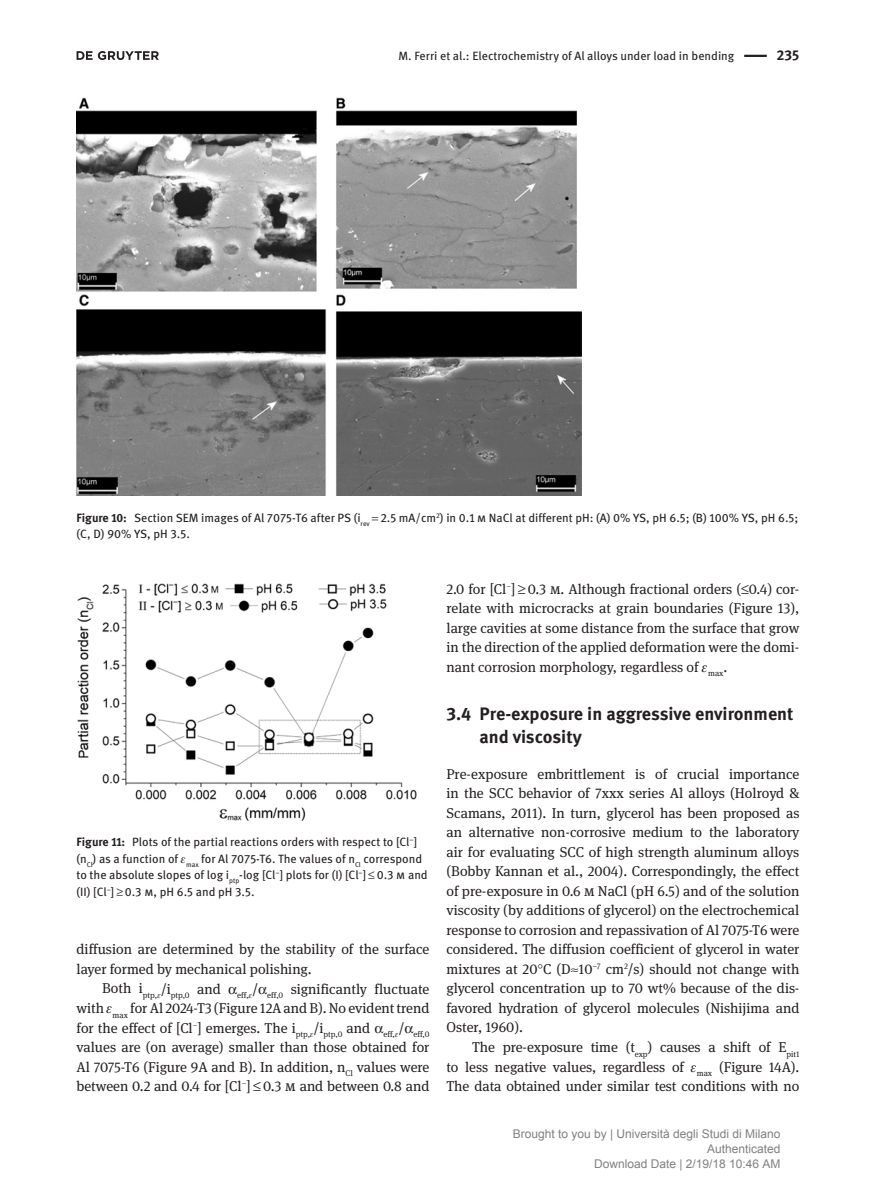
<style>
.page{position:relative;width:893px;height:1191px;background:#fff}
.page>*{position:absolute;margin:0;border:0;box-sizing:border-box;transform-origin:0 0}
.t1{font:700 18px/22.5px "DG Meta Science";letter-spacing:-.005em;color:#231f20}
.t2{font:14.25px/19.5px "DG Meta Serif Science";color:#231f20;text-align:justify}
.t3{font:700 14.25px "DG Meta Science";color:#231f20}
.t4{font:12px/16.5px "DG Meta Science";color:#231f20}
.t5{font:12px/15px "Arial";color:#808080;text-align:right}
.s1{font-weight:700}
</style>
<div class="page">
<hr style="left:744px;top:55px;width:23px;height:2px;background:#231f20">
<img style="left:77px;top:98px;width:505px;height:397px">
<img style="left:77px;top:583px;width:340px;height:237px">
<svg style="left:77px;top:51px;width:82px;height:9px"></svg>
<p class="t4" style="left:399px;top:47px;width:337px">M. Ferri et al.: Electrochemistry of Al alloys under load in bending</p>
<p class="t3" style="left:776px;top:44px;width:24px">235</p>
<p class="t4" style="left:77px;top:509px;width:723px"><span class="s1">Figure 10:</span> Section SEM images of Al 7075-T6 after PS (i<sub>rev</sub> 2.5 mA/cm<sup>2</sup>) in 0.1 m NaCl at different pH: (A) 0% YS, pH 6.5; (B) 100% YS, pH 6.5; (C, D) 90% YS, pH 3.5.</p>
<p class="t4" style="left:77px;top:833px;width:353px"><span class="s1">Figure 11:</span> Plots of the partial reactions orders with respect to [Cl<sup>−</sup>] (n<sub>Cl</sub>) as a function of <sub>max</sub> for Al 7075-T6. The values of n<sub>Cl</sub> correspond to the absolute slopes of log i<sub>ptp</sub>-log [Cl<sup>−</sup>] plots for (I) [Cl<sup>−</sup>] ≤ 0.3 m and (II) [Cl<sup>−</sup>] ≥ 0.3 m, pH 6.5 and pH 3.5.</p>
<p class="t2" style="left:77px;top:939px;width:354px">diffusion are determined by the stability of the surface layer formed by mechanical polishing.</p>
<p class="t2" style="left:77px;top:978px;width:354px;text-indent:26px">Both i<sub>ptp,</sub> /i<sub>ptp,0</sub> and <sub>eff,</sub> / <sub>eff,0</sub> significantly fluctuate with <sub>max</sub> for Al 2024-T3 (Figure 12A and B). No evident trend for the effect of [Cl<sup>−</sup>] emerges. The i<sub>ptp,</sub> /i<sub>ptp,0</sub> and <sub>eff,</sub> / <sub>eff,0 </sub>values are (on average) smaller than those obtained for Al 7075-T6 (Figure 9A and B). In addition, n<sub>Cl</sub> values were between 0.2 and 0.4 for [Cl<sup>−</sup>] ≤ 0.3 m and between 0.8 and</p>
<p class="t2" style="left:446px;top:578px;width:354px">2.0 for [Cl<sup>−</sup>] ≥ 0.3 m. Although fractional orders (≤0.4) cor&shy;relate with microcracks at grain boundaries (Figure 13), large cavities at some distance from the surface that grow in the direction of the applied deformation were the domi&shy;nant corrosion morphology, regardless of <sub>max</sub>.</p>
<p class="t1" style="left:480px;top:702px;width:315px;text-indent:-33px">3.4 Pre-exposure in aggressive environment and viscosity</p>
<p class="t2" style="left:446px;top:764px;width:354px">Pre-exposure embrittlement is of crucial importance in the SCC behavior of 7xxx series Al alloys (Holroyd &amp; Scamans, 2011). In turn, glycerol has been proposed as an alternative non-corrosive medium to the laboratory air for evaluating SCC of high strength aluminum alloys (Bobby Kannan et al., 2004). Correspondingly, the effect of pre-exposure in 0.6 m NaCl (pH 6.5) and of the solution viscosity (by additions of glycerol) on the electrochemical response to corrosion and repassivation of Al 7075-T6 were considered. The diffusion coefficient of glycerol in water mixtures at 20 C (D≈10<sup>−7</sup> cm<sup>2</sup>/s) should not change with glycerol concentration up to 70 wt% because of the dis&shy;favored hydration of glycerol molecules (Nishijima and Oster, 1960).</p>
<p class="t2" style="left:446px;top:1037px;width:354px;text-indent:26px">The pre-exposure time (t<sub>exp</sub>) causes a shift of E<sub>pit1 </sub>to less negative values, regardless of <sub>max</sub> (Figure 14A).<br>The data obtained under similar test conditions with no</p>
<p class="t5" style="left:513px;top:1127px;width:269px">Brought to you by | Università degli Studi di Milano<br>Authenticated<br>Download Date | 2/19/18 10:46 AM</p>
</div>
